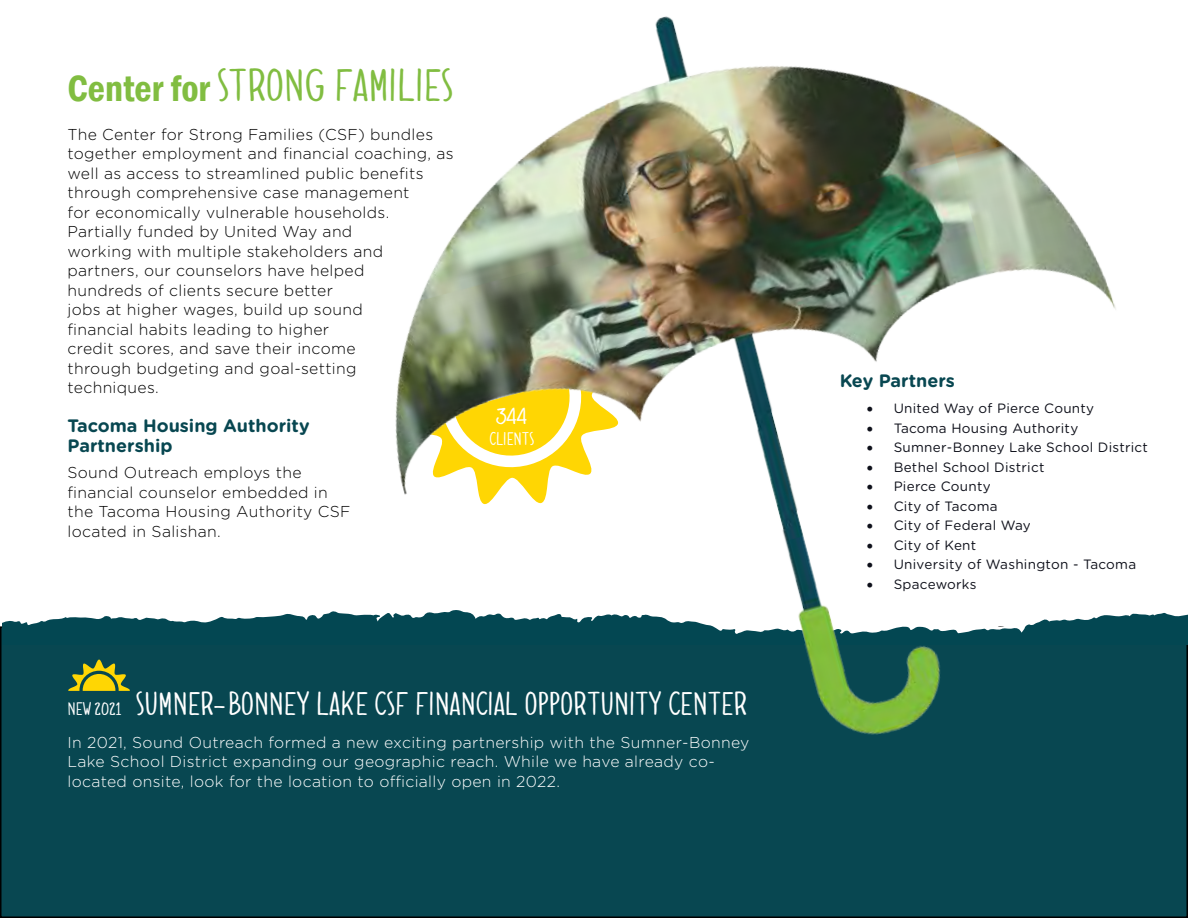
<style>
.page{position:relative;width:1188px;height:918px;background:#fff}
.page>*{position:absolute;margin:0;border:0;box-sizing:border-box;transform-origin:0 0}
.t1{font:37.5px "Dolce Caffe";color:#81bd41}
.t2{font:27px "Dolce Caffe";color:#fff}
.t3{font:19.5px "Dolce Caffe";color:#fff}
.t4{font:700 18px/19.5px "Gotham Rounded";color:#084751}
.t5{font:300 15.75px/19.5px "Gotham Rounded";letter-spacing:.02em;color:#000}
.t6{font:300 15.75px/19.5px "Gotham Rounded";letter-spacing:.02em;color:#fff}
.t7{font:15px "Dolce Caffe";color:#fff}
.t8{font:13.5px "Gotham Rounded";letter-spacing:.02em;color:#0e101a}
.s1{font-family:"Franklin Gothic";font-weight:600;font-stretch:condensed}
.s2{font-size:15px}
</style>
<div class="page">
<div style="left:1px;top:627px;width:1186px;height:290px;background:#084751"></div>
<svg style="left:68px;top:660px;width:62px;height:31px"></svg>
<svg style="left:2px;top:613px;width:289px;height:14px;fill:#034752"></svg>
<img style="left:291px;top:16px;width:897px;height:868px">
<h1 class="t1" style="left:68px;top:57px;width:387px"><span class="s1">Center for</span> STRONG FAMILIES</h1>
<p class="t5" style="left:68px;top:124px;width:388px">The Center for Strong Families (CSF) bundles together employment and financial coaching, as well as access to streamlined public benefits through comprehensive case management<br>for economically vulnerable households.<br>Partially funded by United Way and<br>working with multiple stakeholders and partners, our counselors have helped<br>hundreds of clients secure better<br>jobs at higher wages, build up sound<br>financial habits leading to higher<br>credit scores, and save their income<br>through budgeting and goal-setting<br>techniques.</p>
<p class="t4" style="left:68px;top:416px;width:244px">Tacoma Housing Authority<br>Partnership</p>
<p class="t5" style="left:68px;top:462px;width:285px">Sound Outreach employs the financial counselor embedded in the Tacoma Housing Authority CSF located in Salishan.</p>
<p class="t3" style="left:497px;top:401px;width:32px">344</p>
<p class="t7" style="left:489px;top:427px;width:46px">CLIENTS</p>
<h2 class="t2" style="left:68px;top:683px;width:681px"><span class="s2">NEW 2021</span> SUMNER-BONNEY LAKE CSF FINANCIAL OPPORTUNITY CENTER</h2>
<p class="t6" style="left:68px;top:732px;width:683px">In 2021, Sound Outreach formed a new exciting partnership with the Sumner-Bonney<br>Lake School District expanding our geographic reach. While we have already co&shy;located onsite, look for the location to officially open in 2022.</p>
<p class="t4" style="left:840px;top:370px;width:117px">Key Partners</p>
<p class="t8" style="left:867px;top:399px;width:229px">• United Way of Pierce County</p>
<p class="t8" style="left:867px;top:419px;width:213px">• Tacoma Housing Authority</p>
<p class="t8" style="left:867px;top:438px;width:283px">• Sumner-Bonney Lake School District</p>
<p class="t8" style="left:867px;top:458px;width:179px">• Bethel School District</p>
<p class="t8" style="left:867px;top:477px;width:126px">• Pierce County</p>
<p class="t8" style="left:867px;top:497px;width:132px">• City of Tacoma</p>
<p class="t8" style="left:867px;top:516px;width:166px">• City of Federal Way</p>
<p class="t8" style="left:867px;top:536px;width:111px">• City of Kent</p>
<p class="t8" style="left:867px;top:555px;width:271px">• University of Washington - Tacoma</p>
<p class="t8" style="left:867px;top:575px;width:111px">• Spaceworks</p>
</div>
